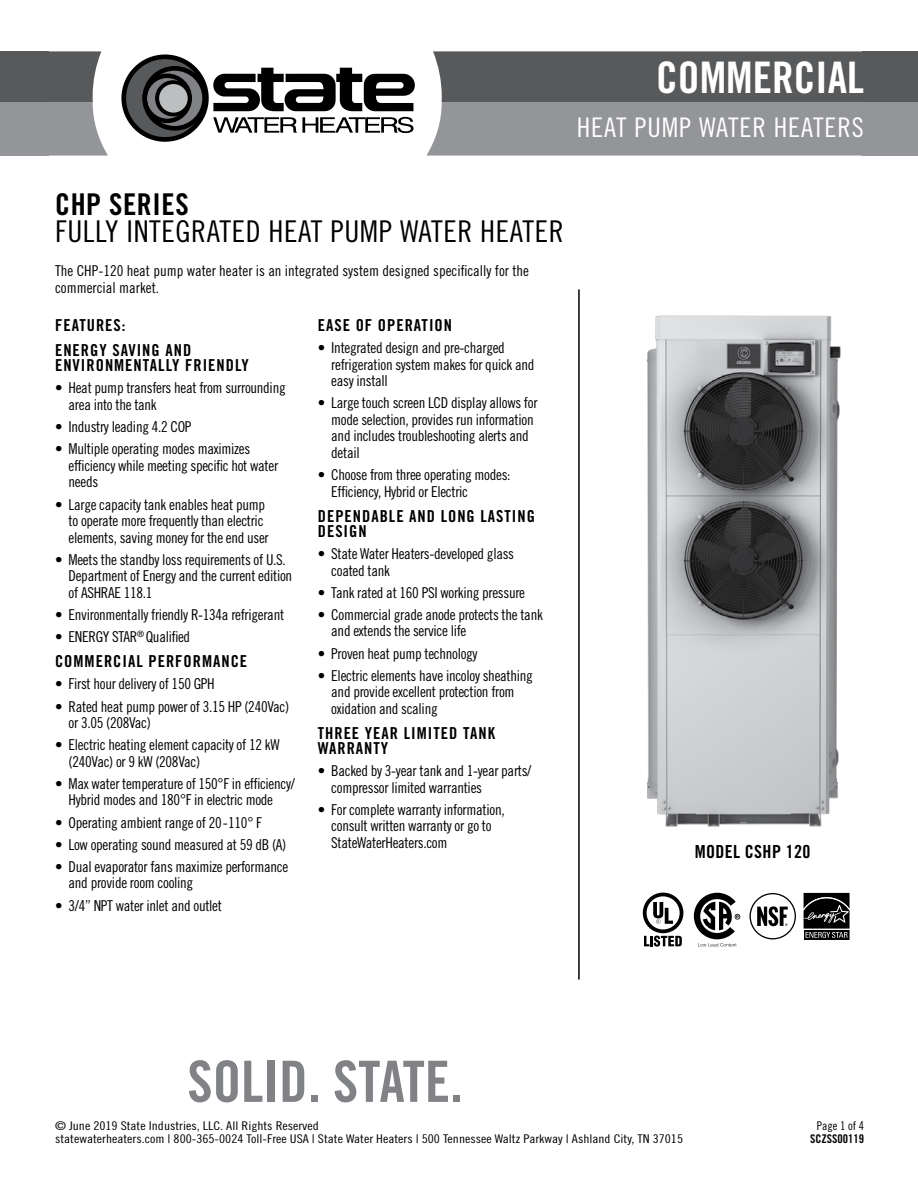
<style>
.page{position:relative;width:918px;height:1188px;background:#fff}
.page>*{position:absolute;margin:0;border:0;box-sizing:border-box;transform-origin:0 0}
.t1{font:57px "Trade Gothic LT Std Bd Cn 20";color:#808285}
.t2{font:43.5px "Trade Gothic LT Std Bd Cn 20";color:#fff}
.t3{font:30px "Trade Gothic LT Std Cn 18";letter-spacing:.02em;color:#000}
.t4{font:30px "Trade Gothic LT Std Bd Cn 20";letter-spacing:.02em;color:#000}
.t5{font:27px "Trade Gothic LT Std Cn 18";letter-spacing:.035em;color:#fff}
.t6{font:18px "Trade Gothic LT Std Bd Cn 20";letter-spacing:.02em;color:#000}
.t7{font:16.5px/15px "Trade Gothic LT Std Bd Cn 20";letter-spacing:.06em;color:#000}
.t8{font:15px/16.5px "Trade Gothic LT Std Cn 18";letter-spacing:-.02em;color:#000}
.t9{font:15px/16.5px "Trade Gothic LT Std Cn 18";color:#000}
.t10{font:12px/13.5px "Trade Gothic LT Std Cn 18";color:#000;scale:1.14 1}
.t11{font:12px "Trade Gothic LT Std Bd Cn 20";color:#000}
.t12{font:12px "Trade Gothic LT Std Cn 18";color:#000}
</style>
<div class="page">
<div style="left:121px;top:54px;width:88px;height:88px;border:5px solid #000;border-radius:50%"></div>
<svg style="left:124px;top:57px;width:291px;height:82px"></svg>
<div style="left:158px;top:83px;width:31px;height:30px;background:#bcbec0;border-radius:50%"></div>
<div style="left:158px;top:82px;width:31px;height:32px;border:2px solid #000;border-radius:50%"></div>
<svg style="left:49px;top:51px;width:59px;height:105px"></svg>
<svg style="left:426px;top:51px;width:437px;height:105px;background:#7b7c7f"></svg>
<div style="left:0;top:102px;width:49px;height:54px;background:#939598"></div>
<div style="left:0;top:51px;width:49px;height:51px;background:#58595b"></div>
<div style="left:863px;top:102px;width:55px;height:54px;background:#939598"></div>
<div style="left:863px;top:51px;width:55px;height:51px;background:#58595b"></div>
<hr style="left:578px;top:289px;width:2px;height:691px;background:#000">
<img style="left:646px;top:315px;width:195px;height:512px">
<svg style="left:694px;top:893px;width:46px;height:54px"></svg>
<svg style="left:643px;top:893px;width:40px;height:54px"></svg>
<div style="left:750px;top:893px;width:46px;height:46px;border:1px solid #000;border-radius:50%"></div>
<svg style="left:757px;top:906px;width:31px;height:20px"></svg>
<svg style="left:804px;top:892px;width:46px;height:1px"></svg>
<svg style="left:803px;top:893px;width:47px;height:47px;background:#323232"></svg>
<h2 class="t2" style="left:656px;top:51px;width:209px">COMMERCIAL</h2>
<h3 class="t5" style="left:577px;top:111px;width:289px">HEAT PUMP WATER HEATERS</h3>
<h3 class="t4" style="left:55px;top:186px;width:135px">CHP SERIES</h3>
<h3 class="t3" style="left:55px;top:213px;width:510px">FULLY INTEGRATED HEAT PUMP WATER HEATER</h3>
<p class="t9" style="left:55px;top:263px;width:476px">The CHP-120 heat pump water heater is an integrated system designed specifically for the commercial market.</p>
<p class="t7" style="left:55px;top:312px;width:138px;line-height:25.2px">FEATURES:<br>ENERGY SAVING AND</p>
<p class="t7" style="left:55px;top:358px;width:195px">ENVIRONMENTALLY FRIENDLY</p>
<p class="t8" style="left:69px;top:380px;width:219px;text-indent:-14px">• Heat pump transfers heat from surrounding area into the tank</p>
<p class="t8" style="left:55px;top:418px;width:138px">• Industry leading 4.2 COP</p>
<p class="t8" style="left:69px;top:441px;width:211px;text-indent:-14px">• Multiple operating modes maximizes efficiency while meeting specific hot water needs</p>
<p class="t8" style="left:69px;top:496px;width:202px;text-indent:-14px">• Large capacity tank enables heat pump to operate more frequently than electric elements, saving money for the end user</p>
<p class="t8" style="left:69px;top:551px;width:225px;text-indent:-14px">• Meets the standby loss requirements of U.S.<br>Department of Energy and the current edition of ASHRAE 118.1</p>
<p class="t8" style="left:55px;top:606px;width:231px">• Environmentally friendly R-134a refrigerant</p>
<p class="t8" style="left:55px;top:628px;width:137px">• ENERGY STAR<sup>®</sup> Qualified</p>
<p class="t7" style="left:55px;top:654px;width:194px">COMMERCIAL PERFORMANCE</p>
<p class="t8" style="left:55px;top:676px;width:161px">• First hour delivery of 150 GPH</p>
<p class="t8" style="left:69px;top:698px;width:222px;text-indent:-14px">• Rated heat pump power of 3.15 HP (240Vac) or 3.05 (208Vac)</p>
<p class="t8" style="left:69px;top:737px;width:212px;text-indent:-14px">• Electric heating element capacity of 12 kW (240Vac) or 9 kW (208Vac)</p>
<p class="t8" style="left:55px;top:775px;width:241px;text-align:center">• Max water temperature of 150°F in efficiency/<br>Hybrid modes and 180°F in electric mode</p>
<p class="t8" style="left:55px;top:814px;width:208px">• Operating ambient range of 20-110° F</p>
<p class="t8" style="left:55px;top:836px;width:233px">• Low operating sound measured at 59 dB (A)</p>
<p class="t8" style="left:69px;top:858px;width:221px;text-indent:-14px">• Dual evaporator fans maximize performance and provide room cooling</p>
<p class="t8" style="left:55px;top:897px;width:168px">• 3/4” NPT water inlet and outlet</p>
<p class="t7" style="left:318px;top:318px;width:136px">EASE OF OPERATION</p>
<p class="t8" style="left:331px;top:339px;width:205px;text-indent:-14px">• Integrated design and pre-charged refrigeration system makes for quick and easy install</p>
<p class="t8" style="left:331px;top:395px;width:208px;text-indent:-14px">• Large touch screen LCD display allows for mode selection, provides run information and includes troubleshooting alerts and detail</p>
<p class="t8" style="left:331px;top:466px;width:181px;text-indent:-14px">• Choose from three operating modes:<br>Efficiency, Hybrid or Electric</p>
<p class="t7" style="left:318px;top:508px;width:219px">DEPENDABLE AND LONG LASTING<br>DESIGN</p>
<p class="t8" style="left:331px;top:545px;width:184px;text-indent:-14px">• State Water Heaters-developed glass coated tank</p>
<p class="t8" style="left:318px;top:584px;width:209px">• Tank rated at 160 PSI working pressure</p>
<p class="t8" style="left:331px;top:606px;width:213px;text-indent:-14px">• Commercial grade anode protects the tank and extends the service life</p>
<p class="t8" style="left:318px;top:645px;width:161px">• Proven heat pump technology</p>
<p class="t8" style="left:331px;top:667px;width:203px;text-indent:-14px">• Electric elements have incoloy sheathing and provide excellent protection from oxidation and scaling</p>
<p class="t7" style="left:318px;top:725px;width:179px">THREE YEAR LIMITED TANK<br>WARRANTY</p>
<p class="t8" style="left:331px;top:762px;width:202px;text-indent:-14px">• Backed by 3-year tank and 1-year parts/ compressor limited warranties</p>
<p class="t8" style="left:331px;top:801px;width:175px;text-indent:-14px">• For complete warranty information, consult written warranty or go to<br>StateWaterHeaters.com</p>
<p class="t6" style="left:695px;top:840px;width:117px">MODEL CSHP 120</p>
<h1 class="t1" style="left:187px;top:1047px;width:277px">SOLID. STATE.</h1>
<p class="t10" style="left:55px;top:1119px;width:552px">© June 2019 State Industries, LLC. All Rights Reserved<br>statewaterheaters.com | 800-365-0024 Toll-Free USA | State Water Heaters | 500 Tennessee Waltz Parkway | Ashland City, TN 37015</p>
<p class="t12" style="left:817px;top:1118px;width:49px">Page 1 of 4</p>
<p class="t11" style="left:810px;top:1132px;width:55px">SCZSS00119</p>
</div>
